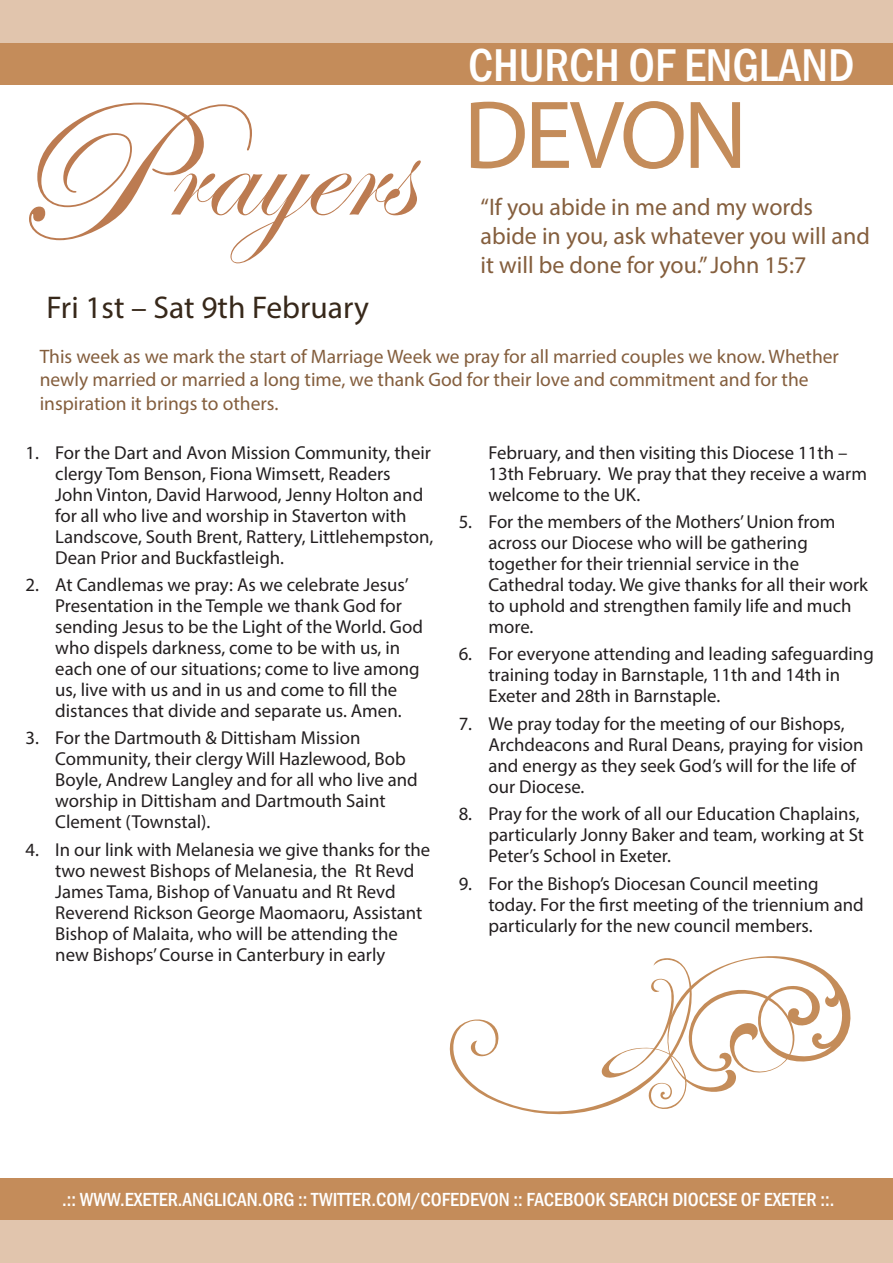
<style>
.page{position:relative;width:893px;height:1263px;background:#fff}
.page>*{position:absolute;margin:0;border:0;box-sizing:border-box;transform-origin:0 0}
.t1{font:151.5px "Edwardian Script ITC";color:#bc7b51}
.t2{font:97.5px "Myriad Pro";letter-spacing:-.04em;color:#c48c5a}
.t3{font:500 condensed 47.25px "Franklin Gothic";color:#fff}
.DateHeading{font:31.5px "Myriad Pro";color:#37281a}
.WeekDescriptor{font:24px/28.8px "Myriad Pro";color:#845e3d}
.WeekDescriptor-2{font:19.5px/23.4px "Myriad Pro";color:#845e3d}
.PageDescriptor{font:500 condensed 19.5px "Franklin Gothic";color:#fff}
.t4{font:18.75px/21px "Myriad Pro";color:#231f20}
.s1{font-size:202.5px}
</style>
<div class="page">
<div style="left:0;top:43px;width:893px;height:42px;background:#c48c5a"></div>
<div style="left:0;top:0;width:893px;height:43px;background:#e1c5ad"></div>
<div style="left:0;top:1178px;width:893px;height:42px;background:#c48c5a"></div>
<div style="left:0;top:1220px;width:893px;height:43px;background:#e1c5ad"></div>
<svg style="left:449px;top:956px;width:402px;height:159px"></svg>
<svg style="left:607px;top:992px;width:83px;height:85px"></svg>
<svg style="left:760px;top:987px;width:53px;height:67px"></svg>
<p class="t1" style="left:6px;top:85px;width:407px"><span class="s1">P</span>rayers</p>
<p class="DateHeading" style="left:46px;top:288px;width:324px">Fri 1st – Sat 9th February</p>
<p class="t3" style="left:468px;top:34px;width:388px">CHURCH OF ENGLAND</p>
<p class="t2" style="left:463px;top:75px;width:285px">DEVON</p>
<p class="WeekDescriptor" style="left:480px;top:193px;width:391px">“If you abide in me and my words abide in you, ask whatever you will and it will be done for you.” John 15:7</p>
<p class="WeekDescriptor-2" style="left:40px;top:344px;width:801px">This week as we mark the start of Marriage Week we pray for all married couples we know. Whether newly married or married a long time, we thank God for their love and commitment and for the inspiration it brings to others.</p>
<p class="t4" style="left:55px;top:442px;width:380px;text-indent:-30px">1. For the Dart and Avon Mission Community, their clergy Tom Benson, Fiona Wimsett, Readers<br>John Vinton, David Harwood, Jenny Holton and for all who live and worship in Staverton with Landscove, South Brent, Rattery, Littlehempston, Dean Prior and Buckfastleigh.</p>
<p class="t4" style="left:55px;top:574px;width:369px;text-indent:-30px">2. At Candlemas we pray: As we celebrate Jesus’ Presentation in the Temple we thank God for sending Jesus to be the Light of the World. God who dispels darkness, come to be with us, in each one of our situations; come to live among us, live with us and in us and come to fill the distances that divide and separate us. Amen.</p>
<p class="t4" style="left:55px;top:727px;width:364px;text-indent:-30px">3. For the Dartmouth &amp; Dittisham Mission Community, their clergy Will Hazlewood, Bob Boyle, Andrew Langley and for all who live and worship in Dittisham and Dartmouth Saint Clement (Townstal).</p>
<p class="t4" style="left:55px;top:839px;width:377px;text-indent:-30px">4. In our link with Melanesia we give thanks for the two newest Bishops of Melanesia, the Rt Revd James Tama, Bishop of Vanuatu and Rt Revd Reverend Rickson George Maomaoru, Assistant Bishop of Malaita, who will be attending the new Bishops’ Course in Canterbury in early</p>
<p class="t4" style="left:488px;top:442px;width:380px">February, and then visiting this Diocese 11th –<br>13th February. We pray that they receive a warm welcome to the UK.</p>
<p class="t4" style="left:488px;top:511px;width:381px;text-indent:-30px">5. For the members of the Mothers’ Union from across our Diocese who will be gathering together for their triennial service in the Cathedral today. We give thanks for all their work to uphold and strengthen family life and much more.</p>
<p class="t4" style="left:488px;top:643px;width:387px;text-indent:-30px">6. For everyone attending and leading safeguarding training today in Barnstaple, 11th and 14th in<br>Exeter and 28th in Barnstaple.</p>
<p class="t4" style="left:488px;top:713px;width:377px;text-indent:-30px">7. We pray today for the meeting of our Bishops, Archdeacons and Rural Deans, praying for vision and energy as they seek God’s will for the life of our Diocese.</p>
<p class="t4" style="left:488px;top:803px;width:377px;text-indent:-30px">8. Pray for the work of all our Education Chaplains, particularly Jonny Baker and team, working at St<br>Peter’s School in Exeter.</p>
<p class="t4" style="left:488px;top:872px;width:377px;text-indent:-30px">9. For the Bishop’s Diocesan Council meeting today. For the first meeting of the triennium and particularly for the new council members.</p>
<p class="PageDescriptor" style="left:62px;top:1187px;width:774px">.:: WWW.EXETER.ANGLICAN.ORG :: TWITTER.COM/COFEDEVON :: FACEBOOK SEARCH DIOCESE OF EXETER ::.</p>
</div>
